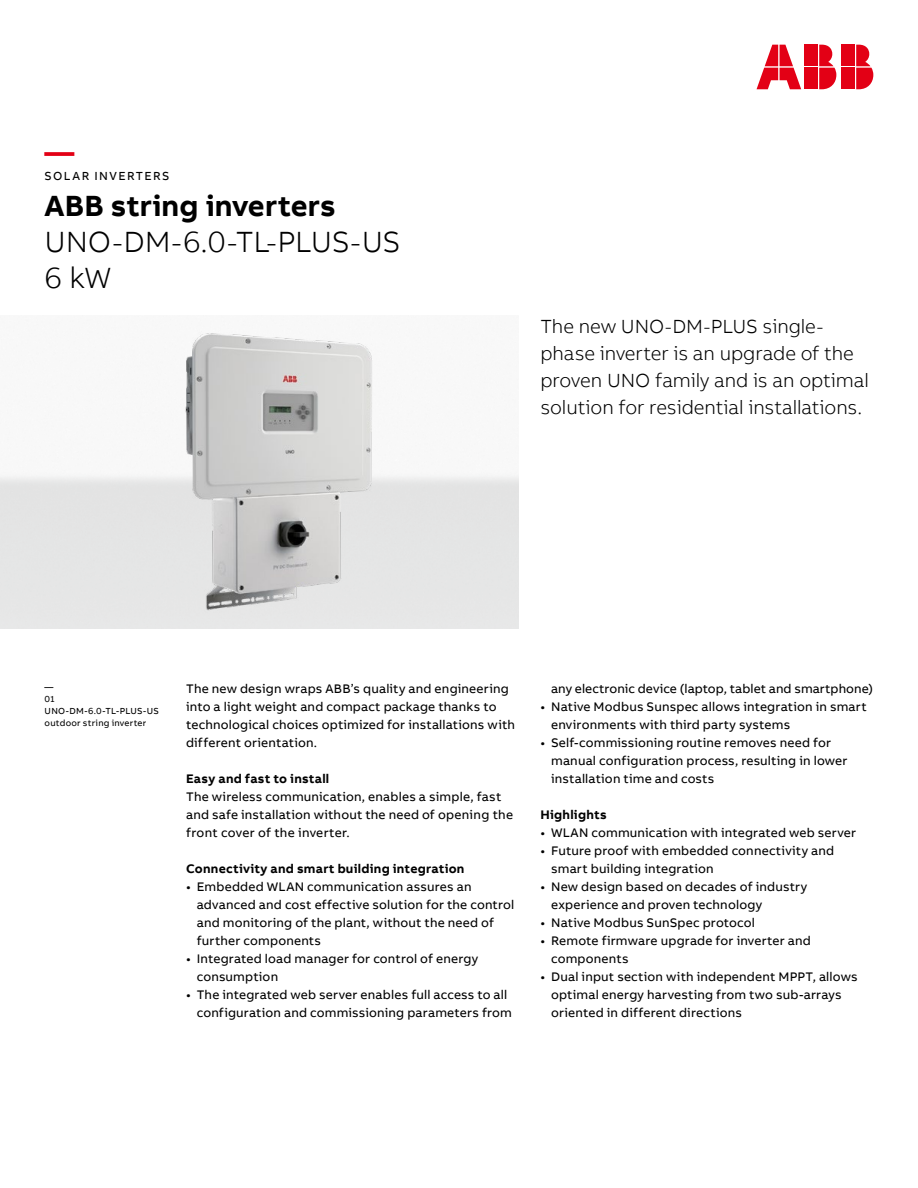
<style>
.page{position:relative;width:918px;height:1188px;background:#fff}
.page>*{position:absolute;margin:0;border:0;box-sizing:border-box;transform-origin:0 0}
.t1{font:300 30px/36px "AB Bvoice";letter-spacing:-.01em;color:#000}
.t2{font:700 30px "AB Bvoice";letter-spacing:.005em;color:#000}
.t3{font:700 30px "AB Bvoice";color:#e30015}
.t4{font:300 19.5px/27px "AB Bvoice";letter-spacing:-.005em;color:#000}
.t5{font:12.75px/18px "AB Bvoice";letter-spacing:.015em;color:#000}
.t6{font:700 12.75px "AB Bvoice";letter-spacing:.02em;color:#000}
.t7{font:12px "AB Bvoice";letter-spacing:.12em;color:#000}
.t8{font:9px/12px "AB Bvoice";letter-spacing:.025em;color:#000}
</style>
<div class="page">
<div style="left:842px;top:45px;width:13px;height:21px;background:#e30015"></div>
<div style="left:842px;top:68px;width:13px;height:21px;background:#e30015"></div>
<svg style="left:856px;top:45px;width:17px;height:44px"></svg>
<svg style="left:757px;top:45px;width:44px;height:44px"></svg>
<div style="left:805px;top:45px;width:13px;height:21px;background:#e30015"></div>
<div style="left:805px;top:68px;width:13px;height:21px;background:#e30015"></div>
<svg style="left:819px;top:45px;width:17px;height:44px"></svg>
<img style="left:176px;top:315px;width:221px;height:309px">
<h1 class="t3" style="left:45px;top:132px;width:31px">—</h1>
<p class="t7" style="left:45px;top:168px;width:126px">SOLAR INVERTERS</p>
<h1 class="t2" style="left:45px;top:186px;width:293px">ABB string inverters</h1>
<h1 class="t1" style="left:45px;top:223px;width:357px">UNO-DM-6.0-TL-PLUS-US<br>6 kW</h1>
<h2 class="t4" style="left:540px;top:313px;width:330px">The new UNO-DM-PLUS single&shy;phase inverter is an upgrade of the proven UNO family and is an optimal solution for residential installations.</h2>
<p class="t8" style="left:45px;top:681px;width:116px">—<br>01<br>UNO-DM-6.0-TL-PLUS-US outdoor string inverter</p>
<p class="t5" style="left:186px;top:679px;width:330px">The new design wraps ABB’s quality and engineering into a light weight and compact package thanks to technological choices optimized for installations with different orientation.</p>
<p class="t6" style="left:186px;top:770px;width:145px">Easy and fast to install</p>
<p class="t5" style="left:186px;top:787px;width:329px">The wireless communication, enables a simple, fast and safe installation without the need of opening the front cover of the inverter.</p>
<p class="t6" style="left:186px;top:860px;width:280px">Connectivity and smart building integration</p>
<p class="t5" style="left:197px;top:877px;width:319px;text-indent:-11px">• Embedded WLAN communication assures an advanced and cost effective solution for the control and monitoring of the plant, without the need of further components</p>
<p class="t5" style="left:197px;top:949px;width:283px;text-indent:-11px">• Integrated load manager for control of energy consumption</p>
<p class="t5" style="left:197px;top:985px;width:317px;text-indent:-11px">• The integrated web server enables full access to all configuration and commissioning parameters from</p>
<p class="t5" style="left:551px;top:679px;width:323px">any electronic device (laptop, tablet and smartphone)</p>
<p class="t5" style="left:551px;top:697px;width:317px;text-indent:-11px">• Native Modbus Sunspec allows integration in smart environments with third party systems</p>
<p class="t5" style="left:551px;top:733px;width:298px;text-indent:-11px">• Self-commissioning routine removes need for manual configuration process, resulting in lower installation time and costs</p>
<p class="t6" style="left:540px;top:806px;width:68px">Highlights</p>
<p class="t5" style="left:540px;top:823px;width:317px">• WLAN communication with integrated web server</p>
<p class="t5" style="left:551px;top:841px;width:285px;text-indent:-11px">• Future proof with embedded connectivity and smart building integration</p>
<p class="t5" style="left:551px;top:877px;width:258px;text-indent:-11px">• New design based on decades of industry experience and proven technology</p>
<p class="t5" style="left:540px;top:913px;width:216px">• Native Modbus SunSpec protocol</p>
<p class="t5" style="left:551px;top:931px;width:261px;text-indent:-11px">• Remote firmware upgrade for inverter and components</p>
<p class="t5" style="left:551px;top:968px;width:308px;text-indent:-11px">• Dual input section with independent MPPT, allows optimal energy harvesting from two sub-arrays oriented in different directions</p>
</div>
